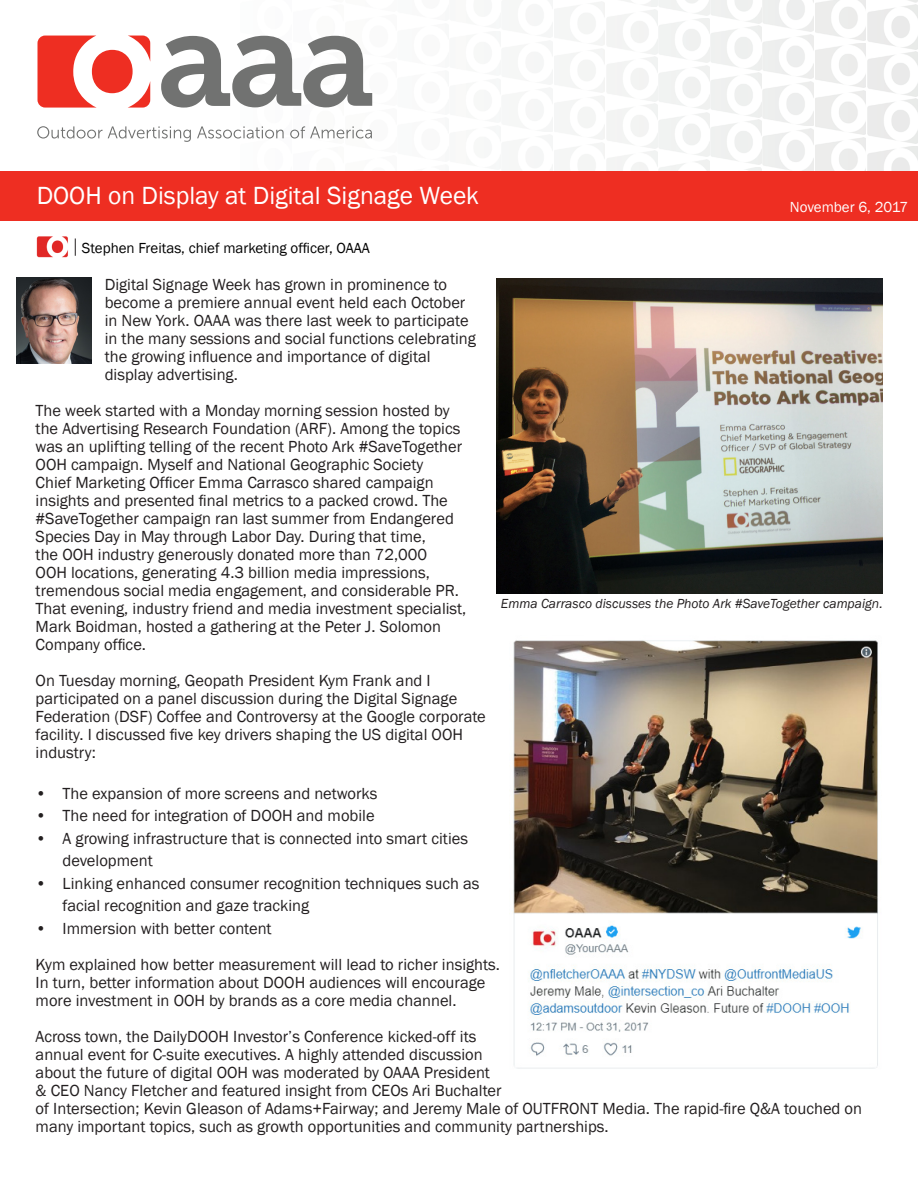
<style>
.page{position:relative;width:918px;height:1188px;background:#fff}
.page>*{position:absolute;margin:0;border:0;box-sizing:border-box;transform-origin:0 0}
.t1{font:25.5px "Franklin Gothic";color:#fff}
.t2{font:16.5px/18px "Franklin Gothic";color:#231f20}
.t3{font:15px "Franklin Gothic";color:#000}
.t4{font:15px "Franklin Gothic";color:#fff}
.t5{font:italic 13.5px "Franklin Gothic";color:#231f20}
</style>
<div class="page">
<img style="left:815px;top:43px;width:51px;height:44px">
<img style="left:815px;top:0;width:51px;height:40px">
<img style="left:372px;top:93px;width:1px;height:13px">
<img style="left:815px;top:137px;width:51px;height:34px">
<img style="left:867px;top:5px;width:51px;height:44px">
<img style="left:907px;top:0;width:11px;height:2px">
<img style="left:867px;top:52px;width:51px;height:44px">
<img style="left:867px;top:99px;width:51px;height:44px">
<img style="left:867px;top:146px;width:51px;height:25px">
<svg style="left:37px;top:126px;width:154px;height:16px"></svg>
<svg style="left:197px;top:126px;width:87px;height:13px"></svg>
<svg style="left:290px;top:126px;width:82px;height:13px"></svg>
<svg style="left:38px;top:36px;width:112px;height:72px"></svg>
<svg style="left:161px;top:36px;width:211px;height:72px"></svg>
<div style="left:0;top:171px;width:918px;height:50px;background:#ee2e22"></div>
<img style="left:496px;top:279px;width:387px;height:315px">
<img style="left:37px;top:237px;width:31px;height:20px">
<svg style="left:75px;top:238px;width:1px;height:18px"></svg>
<img style="left:17px;top:278px;width:74px;height:85px">
<img style="left:513px;top:640px;width:365px;height:429px">
<p class="t1" style="left:37px;top:180px;width:444px">DOOH on Display at Digital Signage Week</p>
<p class="t3" style="left:82px;top:239px;width:289px">Stephen Freitas, chief marketing officer, OAAA</p>
<p class="t4" style="left:790px;top:198px;width:120px">November 6, 2017</p>
<p class="t2" style="left:105px;top:276px;width:373px">Digital Signage Week has grown in prominence to become a premiere annual event held each October in New York. OAAA was there last week to participate in the many sessions and social functions celebrating the growing influence and importance of digital display advertising.</p>
<p class="t2" style="left:36px;top:402px;width:432px">The week started with a Monday morning session hosted by the Advertising Research Foundation (ARF). Among the topics was an uplifting telling of the recent Photo Ark #SaveTogether OOH campaign. Myself and National Geographic Society<br>Chief Marketing Officer Emma Carrasco shared campaign insights and presented final metrics to a packed crowd. The #SaveTogether campaign ran last summer from Endangered Species Day in May through Labor Day. During that time,<br>the OOH industry generously donated more than 72,000<br>OOH locations, generating 4.3 billion media impressions, tremendous social media engagement, and considerable PR.<br>That evening, industry friend and media investment specialist, Mark Boidman, hosted a gathering at the Peter J. Solomon Company office.</p>
<p class="t2" style="left:36px;top:672px;width:452px">On Tuesday morning, Geopath President Kym Frank and I participated on a panel discussion during the Digital Signage Federation (DSF) Coffee and Controversy at the Google corporate facility. I discussed five key drivers shaping the US digital OOH industry:</p>
<p class="t2" style="left:36px;top:785px;width:343px">• The expansion of more screens and networks</p>
<p class="t2" style="left:36px;top:807px;width:340px">• The need for integration of DOOH and mobile</p>
<p class="t2" style="left:63px;top:827px;width:407px;line-height:22.5px;text-indent:-27px">• A growing infrastructure that is connected into smart cities development</p>
<p class="t2" style="left:63px;top:872px;width:418px;line-height:22.5px;text-indent:-27px">• Linking enhanced consumer recognition techniques such as facial recognition and gaze tracking</p>
<p class="t2" style="left:36px;top:920px;width:238px">• Immersion with better content</p>
<p class="t2" style="left:36px;top:956px;width:466px">Kym explained how better measurement will lead to richer insights.<br>In turn, better information about DOOH audiences will encourage more investment in OOH by brands as a core media channel.</p>
<p class="t2" style="left:36px;top:1028px;width:828px">Across town, the DailyDOOH Investor’s Conference kicked-off its<br>annual event for C-suite executives. A highly attended discussion<br>about the future of digital OOH was moderated by OAAA President<br>&amp; CEO Nancy Fletcher and featured insight from CEOs Ari Buchalter<br>of Intersection; Kevin Gleason of Adams+Fairway; and Jeremy Male of OUTFRONT Media. The rapid-fire Q&amp;A touched on many important topics, such as growth opportunities and community partnerships.</p>
<p class="t5" style="left:501px;top:595px;width:383px">Emma Carrasco discusses the Photo Ark #SaveTogether campaign.</p>
</div>
